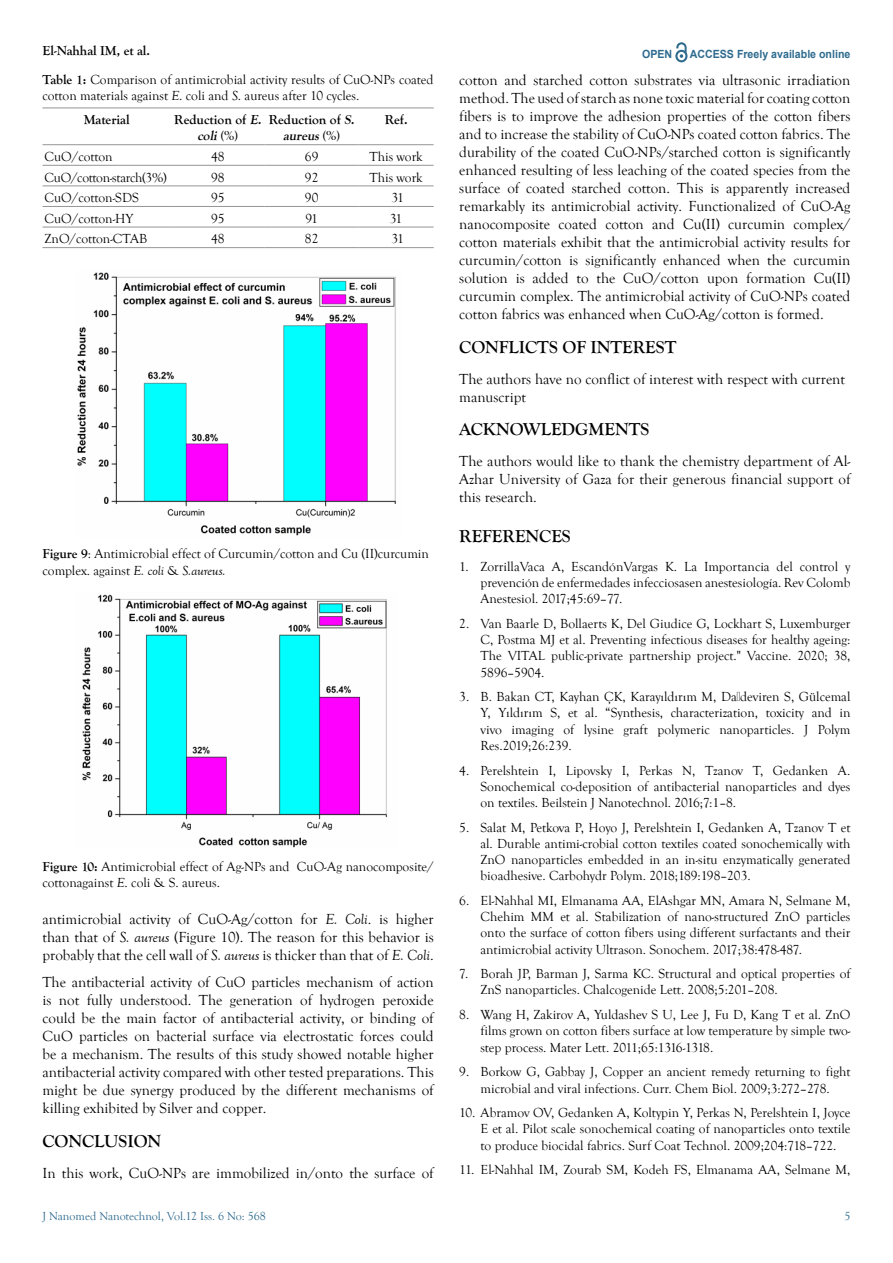
<style>
.page{position:relative;width:893px;height:1263px;background:#fff}
.page>*{position:absolute;margin:0;border:0;box-sizing:border-box;transform-origin:0 0}
.t1{font:700 18px "Goudy Old Style T";color:#000}
.t2{font:15px/18px "Goudy Old Style T";color:#000;text-align:justify}
.t3{font:13.5px/16.2px "Goudy Old Style T";color:#000;text-align:justify}
.t4{font:700 13.5px/16.2px "Goudy Old Style T";color:#000}
.t5{font:13.5px "Goudy Old Style T";letter-spacing:-.02em;color:#000}
.t6{font:italic 700 13.5px "Goudy Old Style T";color:#000}
.t7{font:12px "Goudy Old Style T";color:#2d6a8f}
.t8{font:700 11.25px "Arial";color:#2e6b8f;scale:.94 1}
.s1{font-weight:700}
.s2{font-style:italic}
.s3{font-style:normal}
</style>
<div class="page">
<svg style="left:675px;top:43px;width:12px;height:19px"></svg>
<img style="left:77px;top:272px;width:319px;height:264px">
<img style="left:82px;top:594px;width:305px;height:254px">
<hr style="left:42px;top:108px;width:129px;height:1px;background:#939598">
<hr style="left:171px;top:108px;width:94px;height:1px;background:#939598">
<hr style="left:265px;top:108px;width:94px;height:1px;background:#939598">
<hr style="left:359px;top:108px;width:75px;height:1px;background:#939598">
<hr style="left:43px;top:144px;width:128px;height:1px;background:#939598">
<hr style="left:171px;top:144px;width:94px;height:1px;background:#939598">
<hr style="left:265px;top:144px;width:94px;height:1px;background:#939598">
<hr style="left:359px;top:144px;width:75px;height:1px;background:#939598">
<hr style="left:43px;top:165px;width:128px;height:1px;background:#939598">
<hr style="left:171px;top:165px;width:94px;height:1px;background:#939598">
<hr style="left:265px;top:165px;width:94px;height:1px;background:#939598">
<hr style="left:359px;top:165px;width:75px;height:1px;background:#939598">
<hr style="left:43px;top:186px;width:128px;height:1px;background:#939598">
<hr style="left:171px;top:186px;width:94px;height:1px;background:#939598">
<hr style="left:265px;top:186px;width:94px;height:1px;background:#939598">
<hr style="left:359px;top:186px;width:75px;height:1px;background:#939598">
<hr style="left:43px;top:206px;width:128px;height:1px;background:#939598">
<hr style="left:171px;top:206px;width:94px;height:1px;background:#939598">
<hr style="left:265px;top:206px;width:94px;height:1px;background:#939598">
<hr style="left:359px;top:206px;width:75px;height:1px;background:#939598">
<hr style="left:43px;top:227px;width:128px;height:1px;background:#939598">
<hr style="left:171px;top:227px;width:94px;height:1px;background:#939598">
<hr style="left:265px;top:227px;width:94px;height:1px;background:#939598">
<hr style="left:359px;top:227px;width:75px;height:1px;background:#939598">
<hr style="left:42px;top:247px;width:129px;height:1px;background:#939598">
<hr style="left:171px;top:247px;width:94px;height:1px;background:#939598">
<hr style="left:265px;top:247px;width:94px;height:1px;background:#939598">
<hr style="left:359px;top:247px;width:75px;height:1px;background:#939598">
<p class="t4" style="left:43px;top:42px;width:109px">El-Nahhal IM, et al.</p>
<p class="t8" style="left:642px;top:47px;width:34px">OPEN</p>
<p class="t8" style="left:690px;top:46px;width:172px">ACCESS Freely available online</p>
<p class="t3" style="left:42px;top:71px;width:393px"><span class="s1">Table 1:</span> Comparison of antimicrobial activity results of CuO-NPs coated cotton materials against <span class="s2">E</span>. coli and <span class="s2">S</span>. aureus after 10 cycles.</p>
<p class="t4" style="left:84px;top:112px;width:47px">Material</p>
<p class="t4" style="left:197px;top:112px;width:161px;text-indent:-23px">Reduction of <span class="s2">E.</span> Reduction of <span class="s2">S. coli</span>( % )</p>
<p class="t6" style="left:283px;top:128px;width:59px">aureus<span class="s3">( % )</span></p>
<p class="t4" style="left:385px;top:112px;width:24px">Ref.</p>
<p class="t3" style="left:45px;top:149px;width:70px">CuO/cotton</p>
<p class="t3" style="left:211px;top:149px;width:15px">48</p>
<p class="t3" style="left:305px;top:149px;width:15px">69</p>
<p class="t3" style="left:370px;top:149px;width:55px">This work</p>
<p class="t5" style="left:45px;top:170px;width:124px">CuO/cotton-starch(3%)</p>
<p class="t3" style="left:211px;top:169px;width:15px">98</p>
<p class="t3" style="left:305px;top:169px;width:15px">92</p>
<p class="t3" style="left:370px;top:169px;width:55px">This work</p>
<p class="t3" style="left:45px;top:190px;width:96px">CuO/cotton-SDS</p>
<p class="t3" style="left:211px;top:190px;width:15px">95</p>
<p class="t3" style="left:305px;top:190px;width:15px">90</p>
<p class="t3" style="left:392px;top:190px;width:14px">31</p>
<p class="t3" style="left:45px;top:211px;width:90px">CuO/cotton-HY</p>
<p class="t3" style="left:211px;top:211px;width:15px">95</p>
<p class="t3" style="left:305px;top:211px;width:14px">91</p>
<p class="t3" style="left:390px;top:211px;width:14px">31</p>
<p class="t3" style="left:45px;top:231px;width:104px">ZnO/cotton-CTAB</p>
<p class="t3" style="left:211px;top:231px;width:15px">48</p>
<p class="t3" style="left:305px;top:231px;width:15px">82</p>
<p class="t3" style="left:392px;top:231px;width:14px">31</p>
<p class="t3" style="left:43px;top:546px;width:388px"><span class="s1">Figure 9</span>: Antimicrobial effect of Curcumin/cotton and Cu (II)curcumin complex. against <span class="s2">E. coli</span> &amp; <span class="s2">S.aureus.</span></p>
<p class="t3" style="left:43px;top:859px;width:393px"><span class="s1">Figure 10:</span> Antimicrobial effect of Ag-NPs and CuO-Ag nanocomposite/ cottonagainst <span class="s2">E</span>. coli &amp; S. aureus.</p>
<p class="t2" style="left:43px;top:911px;width:393px">antimicrobial activity of CuO-Ag/cotton for <span class="s2">E. Coli</span>. is higher than that of <span class="s2">S. aureus</span> (Figure 10). The reason for this behavior is probably that the cell wall of <span class="s2">S. aureus</span> is thicker than that of <span class="s2">E. Coli</span>.</p>
<p class="t2" style="left:43px;top:973px;width:393px">The antibacterial activity of CuO particles mechanism of action is not fully understood. The generation of hydrogen peroxide could be the main factor of antibacterial activity, or binding of CuO particles on bacterial surface via electrostatic forces could be a mechanism. The results of this study showed notable higher antibacterial activity compared with other tested preparations. This might be due synergy produced by the different mechanisms of killing exhibited by Silver and copper.</p>
<h1 class="t1" style="left:43px;top:1131px;width:120px">CONCLUSION</h1>
<p class="t2" style="left:43px;top:1164px;width:393px">In this work, CuO-NPs are immobilized in/onto the surface of</p>
<p class="t2" style="left:459px;top:71px;width:393px">cotton and starched cotton substrates via ultrasonic irradiation method. The used of starch as none toxic material for coating cotton fibers is to improve the adhesion properties of the cotton fibers and to increase the stability of CuO-NPs coated cotton fabrics. The durability of the coated CuO-NPs/starched cotton is significantly enhanced resulting of less leaching of the coated species from the surface of coated starched cotton. This is apparently increased remarkably its antimicrobial activity. Functionalized of CuO-Ag nanocomposite coated cotton and Cu(II) curcumin complex/ cotton materials exhibit that the antimicrobial activity results for curcumin/cotton is significantly enhanced when the curcumin solution is added to the CuO/cotton upon formation Cu(II) curcumin complex. The antimicrobial activity of CuO-NPs coated cotton fabrics was enhanced when CuO-Ag/cotton is formed.</p>
<h1 class="t1" style="left:459px;top:337px;width:219px">CONFLICTS OF INTEREST</h1>
<p class="t2" style="left:459px;top:370px;width:387px">The authors have no conflict of interest with respect with current manuscript</p>
<h1 class="t1" style="left:459px;top:419px;width:192px">ACKNOWLEDGMENTS</h1>
<p class="t2" style="left:459px;top:452px;width:393px">The authors would like to thank the chemistry department of Al-Azhar University of Gaza for their generous financial support of this research.</p>
<h1 class="t1" style="left:459px;top:526px;width:113px">REFERENCES</h1>
<p class="t3" style="left:480px;top:559px;width:371px;text-indent:-21px">1. ZorrillaVaca A, EscandónVargas K. La Importancia del control y prevención de enfermedades infecciosasen anestesiología. Rev Colomb Anestesiol. 2017;45:69–77.</p>
<p class="t3" style="left:480px;top:616px;width:371px;text-indent:-21px">2. Van Baarle D, Bollaerts K, Del Giudice G, Lockhart S, Luxemburger C, Postma MJ et al. Preventing infectious diseases for healthy ageing:<br>The VITAL public-private partnership project." Vaccine. 2020; 38, 5896–5904.</p>
<p class="t3" style="left:480px;top:689px;width:371px;text-indent:-21px">3. B. Bakan CT, Kayhan ÇK, Karayıldırım M, Dağdeviren S, Gülcemal Y, Yıldırım S, et al. “Synthesis, characterization, toxicity and in vivo imaging of lysine graft polymeric nanoparticles. J Polym Res.2019;26:239.</p>
<p class="t3" style="left:480px;top:762px;width:371px;text-indent:-21px">4. Perelshtein I, Lipovsky I, Perkas N, Tzanov T, Gedanken A.<br>Sonochemical co-deposition of antibacterial nanoparticles and dyes on textiles. Beilstein J Nanotechnol. 2016;7:1–8.</p>
<p class="t3" style="left:480px;top:819px;width:371px;text-indent:-21px">5. Salat M, Petkova P, Hoyo J, Perelshtein I, Gedanken A, Tzanov T et al. Durable antimi-crobial cotton textiles coated sonochemically with ZnO nanoparticles embedded in an in-situ enzymatically generated bioadhesive. Carbohydr Polym. 2018;189:198–203.</p>
<p class="t3" style="left:480px;top:893px;width:371px;text-indent:-21px">6. El-Nahhal MI, Elmanama AA, ElAshgar MN, Amara N, Selmane M, Chehim MM et al. Stabilization of nano-structured ZnO particles onto the surface of cotton fibers using different surfactants and their antimicrobial activity Ultrason. Sonochem. 2017;38:478-487.</p>
<p class="t3" style="left:480px;top:966px;width:371px;text-indent:-21px">7. Borah JP, Barman J, Sarma KC. Structural and optical properties of<br>ZnS nanoparticles. Chalcogenide Lett. 2008;5:201–208.</p>
<p class="t3" style="left:480px;top:1007px;width:371px;text-indent:-21px">8. Wang H, Zakirov A, Yuldashev S U, Lee J, Fu D, Kang T et al. ZnO films grown on cotton fibers surface at low temperature by simple two&shy;step process. Mater Lett. 2011;65:1316-1318.</p>
<p class="t3" style="left:459px;top:1064px;width:393px;text-align:center">9. Borkow G, Gabbay J, Copper an ancient remedy returning to fight microbial and viral infections. Curr. Chem Biol. 2009;3:272–278.</p>
<p class="t3" style="left:480px;top:1105px;width:371px;text-indent:-21px">10. Abramov OV, Gedanken A, Koltypin Y, Perkas N, Perelshtein I, Joyce E et al. Pilot scale sonochemical coating of nanoparticles onto textile to produce biocidal fabrics. Surf Coat Technol. 2009;204:718–722.</p>
<p class="t3" style="left:459px;top:1162px;width:393px">11. El-Nahhal IM, Zourab SM, Kodeh FS, Elmanama AA, Selmane M,</p>
<p class="t7" style="left:43px;top:1210px;width:225px">J Nanomed Nanotechnol, Vol.12 Iss. 6 No: 568</p>
<p class="t7" style="left:844px;top:1210px;width:7px">5</p>
</div>
